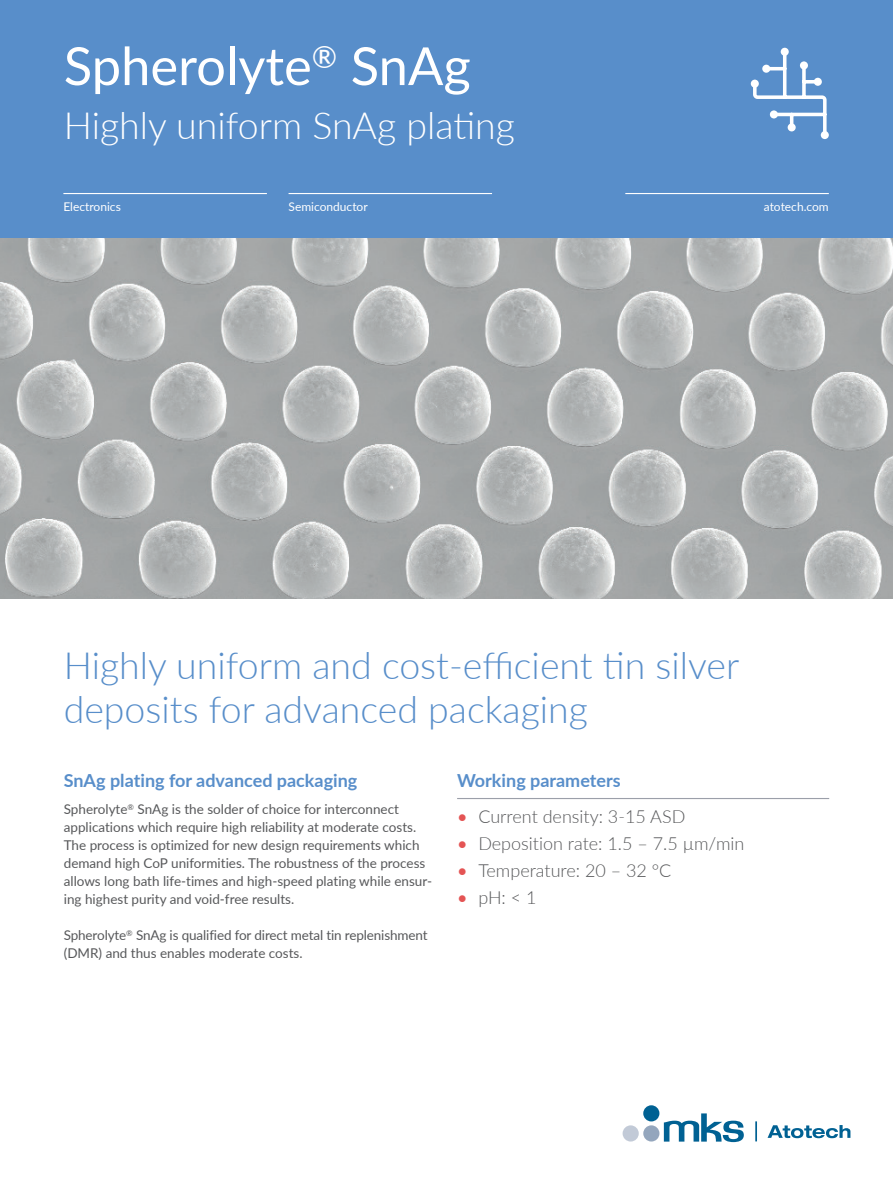
<style>
.page{position:relative;width:893px;height:1191px;background:#fff}
.page>*{position:absolute;margin:0;border:0;box-sizing:border-box;transform-origin:0 0}
.t1{font:52.5px "Lato";color:#fff}
.t2{font:300 37.5px/43.5px "Lato";color:#588eca}
.t3{font:300 37.5px "Lato";color:#fff}
.t4{font:300 18px "Lato";color:#57585a}
.t5{font:700 18px "Lato";color:#588eca}
.t6{font:13.5px/18px "Lato";color:#57585a}
.t7{font:12px "Lato";color:#fff}
.s1{font-weight:400;color:#e45454}
</style>
<div class="page">
<svg style="left:767px;top:1125px;width:83px;height:13px"></svg>
<div style="left:643px;top:1105px;width:16px;height:16px;background:#006193;border-radius:50%"></div>
<div style="left:643px;top:1125px;width:16px;height:16px;background:#94a6bd;border-radius:50%"></div>
<div style="left:623px;top:1125px;width:16px;height:16px;background:#c2cad7;border-radius:50%"></div>
<svg style="left:664px;top:1113px;width:80px;height:29px"></svg>
<hr style="left:755px;top:1121px;width:2px;height:20px;background:#006193">
<div style="left:0;top:0;width:893px;height:238px;background:#588eca"></div>
<svg style="left:751px;top:48px;width:77px;height:91px"></svg>
<div style="left:800px;top:61px;width:8px;height:8px;background:#fff;border-radius:50%"></div>
<div style="left:781px;top:48px;width:8px;height:8px;background:#fff;border-radius:50%"></div>
<div style="left:770px;top:110px;width:8px;height:8px;background:#fff;border-radius:50%"></div>
<div style="left:821px;top:131px;width:8px;height:8px;background:#fff;border-radius:50%"></div>
<div style="left:814px;top:78px;width:8px;height:8px;background:#fff;border-radius:50%"></div>
<div style="left:751px;top:80px;width:8px;height:8px;background:#fff;border-radius:50%"></div>
<div style="left:762px;top:65px;width:8px;height:8px;background:#fff;border-radius:50%"></div>
<div style="left:788px;top:123px;width:8px;height:8px;background:#fff;border-radius:50%"></div>
<hr style="left:63px;top:193px;width:204px;height:1px;background:#fff">
<hr style="left:625px;top:193px;width:204px;height:1px;background:#fff">
<img style="left:0;top:238px;width:893px;height:360px">
<hr style="left:289px;top:193px;width:203px;height:1px;background:#fff">
<hr style="left:457px;top:798px;width:372px;height:1px;background:#9b9fa9">
<p class="t1" style="left:64px;top:28px;width:408px">Spherolyte<sup>®</sup> SnAg</p>
<p class="t3" style="left:64px;top:99px;width:453px">Highly uniform SnAg plating</p>
<p class="t7" style="left:63px;top:198px;width:59px">Electronics</p>
<p class="t7" style="left:764px;top:198px;width:67px">atotech.com</p>
<p class="t7" style="left:289px;top:198px;width:81px">Semiconductor</p>
<p class="t2" style="left:64px;top:643px;width:677px">Highly uniform and cost-efficient tin silver deposits for advanced packaging</p>
<p class="t5" style="left:64px;top:767px;width:295px">SnAg plating for advanced packaging</p>
<p class="t6" style="left:64px;top:800px;width:354px">Spherolyte<sup>®</sup> SnAg is the solder of choice for interconnect applications which require high reliability at moderate costs.</p>
<p class="t6" style="left:64px;top:836px;width:370px">The process is optimized for new design requirements which demand high CoP uniformities. The robustness of the process allows long bath life-times and high-speed plating while ensur&shy;ing highest purity and void-free results.</p>
<p class="t6" style="left:64px;top:926px;width:365px">Spherolyte<sup>®</sup> SnAg is qualified for direct metal tin replenishment (DMR) and thus enables moderate costs.</p>
<p class="t5" style="left:457px;top:767px;width:165px">Working parameters</p>
<p class="t4" style="left:457px;top:804px;width:230px"><span class="s1">•</span> Current density: 3-15 ASD</p>
<p class="t4" style="left:457px;top:831px;width:289px"><span class="s1">•</span> Deposition rate: 1.5 – 7.5 µm/min</p>
<p class="t4" style="left:457px;top:858px;width:216px"><span class="s1">•</span> Temperature: 20 – 32 °C</p>
<p class="t4" style="left:457px;top:885px;width:81px"><span class="s1">•</span> pH: &lt; 1</p>
</div>
